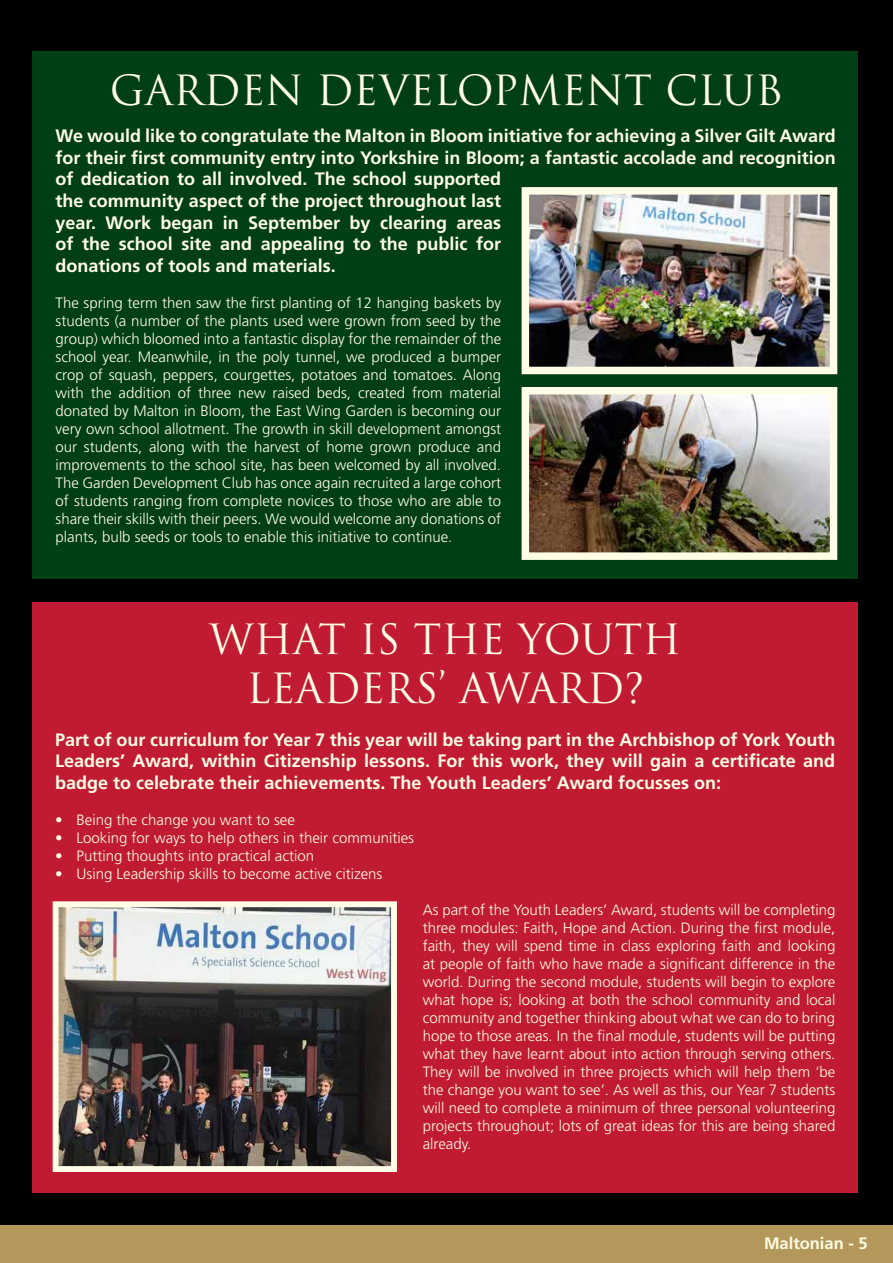
<style>
.page{position:relative;width:893px;height:1263px;background:#fff}
.page>*{position:absolute;margin:0;border:0;box-sizing:border-box;transform-origin:0 0}
.t1{font:40.5px/48.6px "Trajan Pro";color:#fffde5;text-align:center}
.t2{font:700 18px/21.6px "Frutiger";color:#fffde5}
.t3{font:700 16.5px "Frutiger";color:#fffde5}
.t4{font:300 15px/18px "Frutiger";color:#fffde5;text-align:justify}
</style>
<div class="page">
<div style="left:0;top:0;width:893px;height:1236px;background:#000"></div>
<div style="left:33px;top:51px;width:825px;height:527px;background:#003e15"></div>
<div style="left:33px;top:602px;width:825px;height:591px;background:#c11a33"></div>
<div style="left:0;top:1225px;width:893px;height:38px;background:#b4975a"></div>
<img style="left:531px;top:196px;width:297px;height:169px">
<div style="left:522px;top:187px;width:315px;height:187px;border:8px solid #fffde5"></div>
<img style="left:531px;top:396px;width:297px;height:155px">
<div style="left:522px;top:387px;width:315px;height:173px;border:8px solid #fffde5"></div>
<img style="left:60px;top:908px;width:330px;height:257px">
<div style="left:53px;top:901px;width:344px;height:271px;border:6px solid #fffde5"></div>
<h1 class="t1" style="left:110px;top:66px;width:675px">GARDEN DEVELOPMENT CLUB</h1>
<p class="t2" style="left:56px;top:125px;width:782px">We would like to congratulate the Malton in Bloom initiative for achieving a Silver Gilt Award for their first community entry into Yorkshire in Bloom; a fantastic accolade and recognition of dedication to all involved. The school supported<br>the community aspect of the project throughout last<br>year. Work began in September by clearing areas<br>of the school site and appealing to the public for<br>donations of tools and materials.</p>
<p class="t4" style="left:56px;top:294px;width:447px">The spring term then saw the first planting of 12 hanging baskets by students (a number of the plants used were grown from seed by the group) which bloomed into a fantastic display for the remainder of the school year. Meanwhile, in the poly tunnel, we produced a bumper crop of squash, peppers, courgettes, potatoes and tomatoes. Along with the addition of three new raised beds, created from material donated by Malton in Bloom, the East Wing Garden is becoming our very own school allotment. The growth in skill development amongst our students, along with the harvest of home grown produce and improvements to the school site, has been welcomed by all involved.<br>The Garden Development Club has once again recruited a large cohort of students ranging from complete novices to those who are able to share their skills with their peers. We would welcome any donations of plants, bulb seeds or tools to enable this initiative to continue.</p>
<h1 class="t1" style="left:209px;top:615px;width:474px">WHAT IS THE YOUTH<br>LEADERS’ AWARD?</h1>
<p class="t2" style="left:55px;top:729px;width:782px;text-align:justify">Part of our curriculum for Year 7 this year will be taking part in the Archbishop of York Youth Leaders’ Award, within Citizenship lessons. For this work, they will gain a certificate and badge to celebrate their achievements. The Youth Leaders’ Award focusses on:</p>
<p class="t4" style="left:55px;top:811px;width:241px">• Being the change you want to see</p>
<p class="t4" style="left:55px;top:829px;width:360px">• Looking for ways to help others in their communities</p>
<p class="t4" style="left:55px;top:847px;width:260px">• Putting thoughts into practical action</p>
<p class="t4" style="left:55px;top:865px;width:329px">• Using Leadership skills to become active citizens</p>
<p class="t4" style="left:423px;top:901px;width:414px">As part of the Youth Leaders’ Award, students will be completing three modules: Faith, Hope and Action. During the first module, faith, they will spend time in class exploring faith and looking at people of faith who have made a significant difference in the world. During the second module, students will begin to explore what hope is; looking at both the school community and local community and together thinking about what we can do to bring hope to those areas. In the final module, students will be putting what they have learnt about into action through serving others.<br>They will be involved in three projects which will help them ‘be the change you want to see’. As well as this, our Year 7 students will need to complete a minimum of three personal volunteering projects throughout; lots of great ideas for this are being shared already.</p>
<p class="t3" style="left:764px;top:1233px;width:105px">Maltonian - 5</p>
</div>
